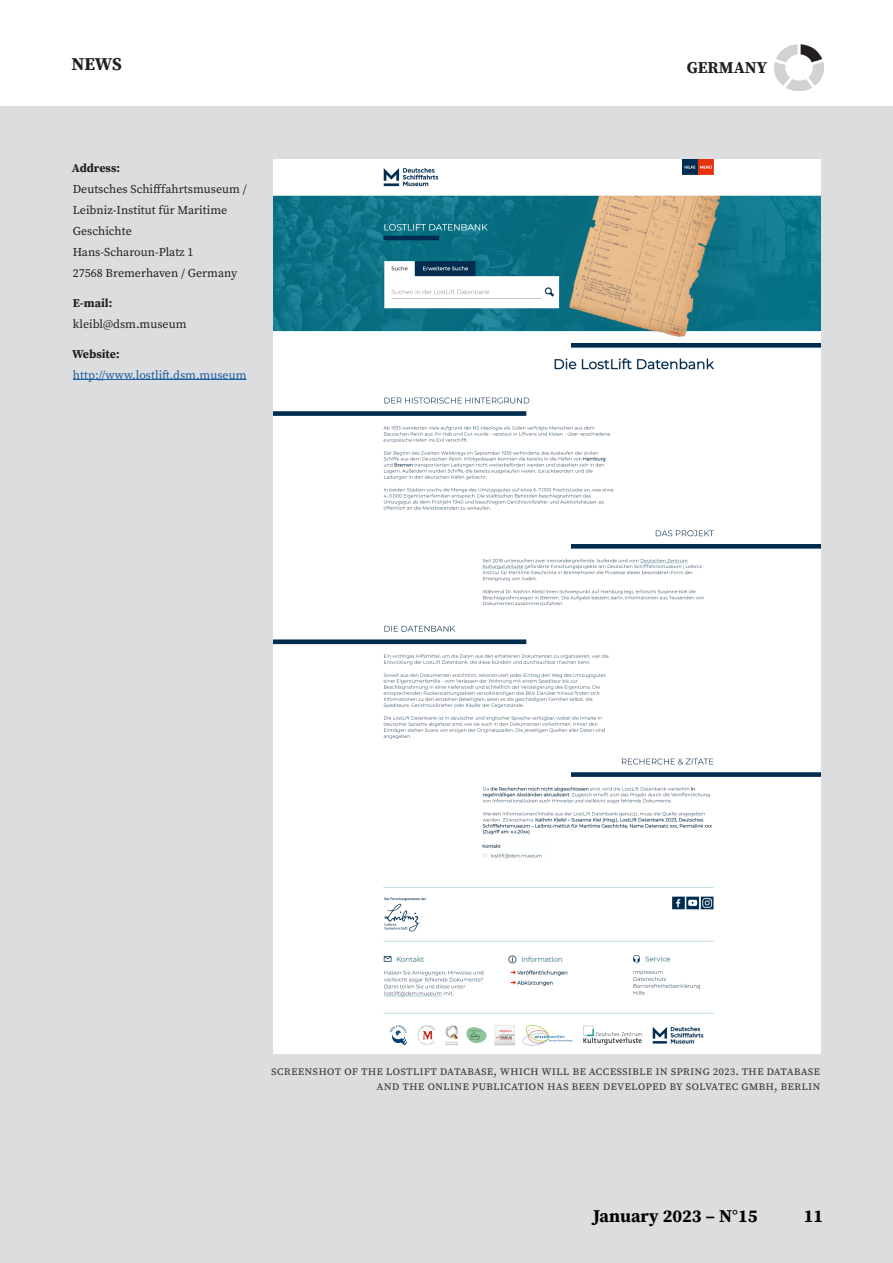
<style>
.page{position:relative;width:893px;height:1263px;background:#fff}
.page>*{position:absolute;margin:0;border:0;box-sizing:border-box;transform-origin:0 0}
.t1{font:18px "Source Serif Variable";color:#000}
.Zwischenüberschrift{font:18px "Source Serif Variable";color:#231f20}
.t2{font:16.5px "Source Serif Variable";color:#231f20}
.Zwischenüberschrift-2{font:12px/21px "Source Serif Variable";color:#231f20}
.Zwischenüberschrift-3{font:12px "Source Serif Variable";color:#3e3e3f}
.Zwischenüberschrift-4{font:12px/21px "Source Serif Variable";color:#175d9e}
.s1{color:#231f20}
</style>
<div class="page">
<div style="left:0;top:106px;width:893px;height:1157px;background:#dcdddf"></div>
<img style="left:775px;top:44px;width:48px;height:46px">
<img style="left:274px;top:159px;width:547px;height:895px">
<hr style="left:73px;top:379px;width:174px;height:1px;background:#175d9e">
<p class="Zwischenüberschrift" style="left:71px;top:52px;width:52px">NEWS</p>
<p class="t2" style="left:687px;top:56px;width:82px">GERMANY</p>
<p class="Zwischenüberschrift-2" style="left:72px;top:157px;width:176px">Address:<br>Deutsches Schifffahrtsmuseum /<br>Leibniz-Institut für Maritime<br>Geschichte<br>Hans-Scharoun-Platz 1<br>27568 Bremerhaven / Germany</p>
<p class="Zwischenüberschrift-2" style="left:73px;top:292px;width:115px">E-mail: kleibl@dsm.museum</p>
<p class="Zwischenüberschrift-4" style="left:72px;top:343px;width:176px"><span class="s1">Website: </span>http://www.lostlift.dsm.museum</p>
<p class="Zwischenüberschrift-3" style="left:271px;top:1063px;width:14px">Screenshot</p>
<p class="Zwischenüberschrift-3" style="left:344px;top:1063px;width:26px">of the</p>
<p class="Zwischenüberschrift-3" style="left:386px;top:1063px;width:62px">LostLift database</p>
<p class="Zwischenüberschrift-3" style="left:494px;top:1063px;width:15px">, which</p>
<p class="Zwischenüberschrift-3" style="left:542px;top:1063px;width:8px">will</p>
<p class="Zwischenüberschrift-3" style="left:572px;top:1063px;width:24px">be accessible</p>
<p class="Zwischenüberschrift-3" style="left:655px;top:1063px;width:119px">in spring 2023. The database</p>
<p class="Zwischenüberschrift-3" style="left:377px;top:1078px;width:9px">and</p>
<p class="Zwischenüberschrift-3" style="left:403px;top:1078px;width:9px">the</p>
<p class="Zwischenüberschrift-3" style="left:427px;top:1078px;width:8px">online</p>
<p class="Zwischenüberschrift-3" style="left:472px;top:1078px;width:14px">publication</p>
<p class="Zwischenüberschrift-3" style="left:547px;top:1078px;width:8px">has</p>
<p class="Zwischenüberschrift-3" style="left:572px;top:1078px;width:8px">been</p>
<p class="Zwischenüberschrift-3" style="left:603px;top:1078px;width:8px">develo</p>
<p class="Zwischenüberschrift-3" style="left:646px;top:1078px;width:105px">ped by SOLVATEC Gmb</p>
<p class="Zwischenüberschrift-3" style="left:765px;top:1078px;width:30px">H, Berlin</p>
<p class="t1" style="left:593px;top:1204px;width:166px">January 2023 – N°15</p>
<p class="t1" style="left:804px;top:1204px;width:21px">11</p>
</div>
